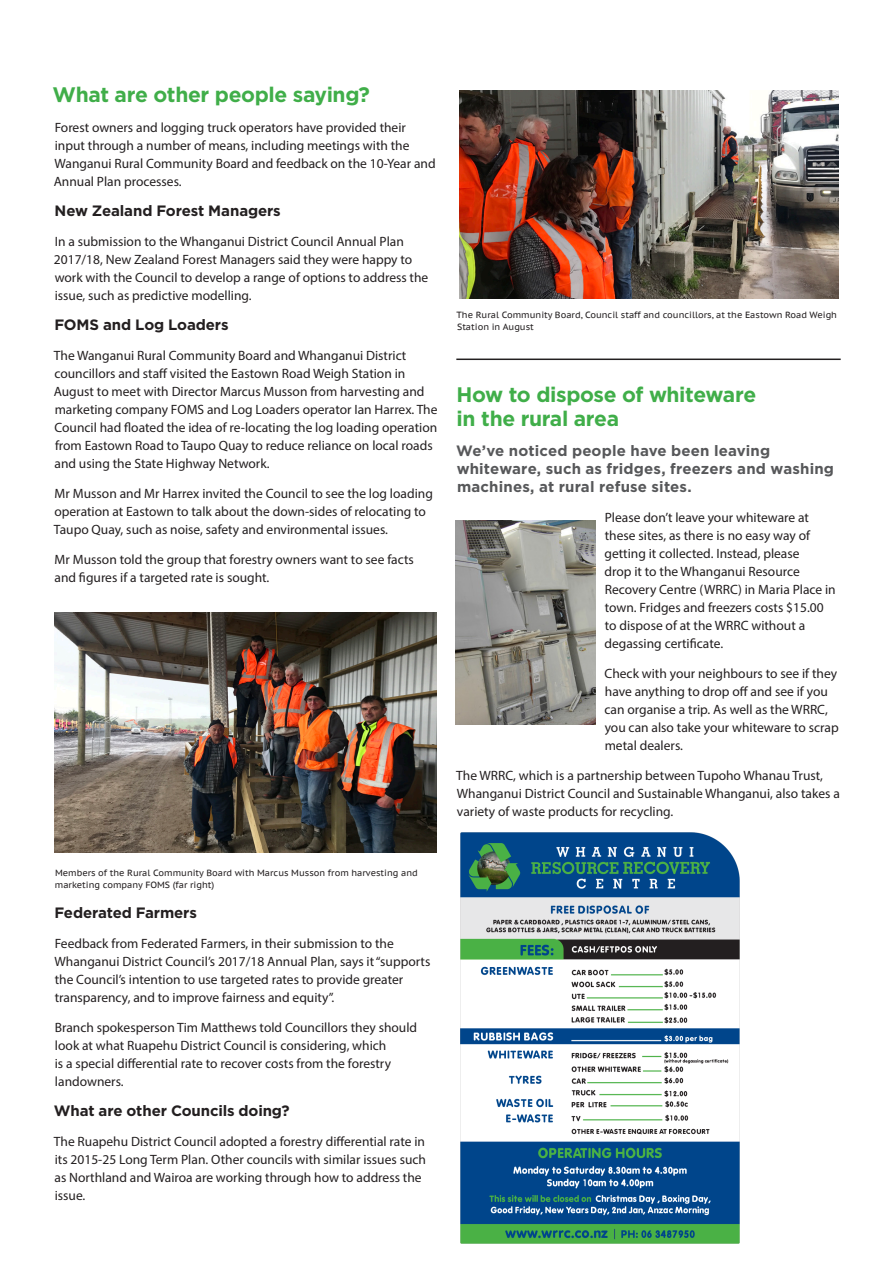
<style>
.page{position:relative;width:893px;height:1263px;background:#fff}
.page>*{position:absolute;margin:0;border:0;box-sizing:border-box;transform-origin:0 0}
.Level_2_Heading{font:700 21px/24px "Gotham";letter-spacing:-.02em;color:#40ae49}
.Intro{font:700 15px/18px "Gotham";letter-spacing:.01em;color:#57585a}
.Subheading{font:700 15px "Gotham";letter-spacing:-.01em;color:#231f20}
.Bodycopy{font:13.5px/18px "Myriad Pro";color:#231f20}
.t1{font:9px/12px "PT Sans Caption";color:#231f20}
</style>
<div class="page">
<hr style="left:456px;top:359px;width:385px;height:1px;background:#231f20">
<img style="left:54px;top:612px;width:383px;height:240px">
<img style="left:460px;top:90px;width:379px;height:208px">
<img style="left:455px;top:521px;width:141px;height:203px">
<img style="left:461px;top:832px;width:279px;height:412px">
<p class="Level_2_Heading" style="left:53px;top:82px;width:319px">What are other people saying?</p>
<p class="Bodycopy" style="left:54px;top:118px;width:383px">Forest owners and logging truck operators have provided their input through a number of means, including meetings with the Wanganui Rural Community Board and feedback on the 10-Year and Annual Plan processes.</p>
<p class="Subheading" style="left:55px;top:201px;width:228px">New Zealand Forest Managers</p>
<p class="Bodycopy" style="left:54px;top:232px;width:376px">In a submission to the Whanganui District Council Annual Plan 2017/18, New Zealand Forest Managers said they were happy to work with the Council to develop a range of options to address the issue, such as predictive modelling.</p>
<p class="Subheading" style="left:55px;top:315px;width:176px">FOMS and Log Loaders</p>
<p class="Bodycopy" style="left:54px;top:346px;width:385px">The Wanganui Rural Community Board and Whanganui District councillors and staff visited the Eastown Road Weigh Station in August to meet with Director Marcus Musson from harvesting and marketing company FOMS and Log Loaders operator Ian Harrex. The Council had floated the idea of re-locating the log loading operation from Eastown Road to Taupo Quay to reduce reliance on local roads and using the State Highway Network.</p>
<p class="Bodycopy" style="left:54px;top:484px;width:380px">Mr Musson and Mr Harrex invited the Council to see the log loading operation at Eastown to talk about the down-sides of relocating to<br>Taupo Quay, such as noise, safety and environmental issues.</p>
<p class="Bodycopy" style="left:55px;top:550px;width:361px">Mr Musson told the group that forestry owners want to see facts and figures if a targeted rate is sought.</p>
<p class="t1" style="left:456px;top:309px;width:382px">The Rural Community Board, Council staff and councillors, at the Eastown Road Weigh<br>Station in August</p>
<p class="Level_2_Heading" style="left:456px;top:382px;width:301px">How to dispose of whiteware in the rural area</p>
<p class="Intro" style="left:456px;top:442px;width:379px">We’ve noticed people have been leaving whiteware, such as fridges, freezers and washing machines, at rural refuse sites.</p>
<p class="Bodycopy" style="left:604px;top:508px;width:233px">Please don’t leave your whiteware at these sites, as there is no easy way of getting it collected. Instead, please<br>drop it to the Whanganui Resource Recovery Centre (WRRC) in Maria Place in town. Fridges and freezers costs $15.00 to dispose of at the WRRC without a degassing certificate.</p>
<p class="Bodycopy" style="left:604px;top:664px;width:236px">Check with your neighbours to see if they have anything to drop off and see if you can organise a trip. As well as the WRRC, you can also take your whiteware to scrap metal dealers.</p>
<p class="Bodycopy" style="left:456px;top:766px;width:385px">The WRRC, which is a partnership between Tupoho Whanau Trust,<br>Whanganui District Council and Sustainable Whanganui, also takes a variety of waste products for recycling.</p>
<p class="t1" style="left:55px;top:867px;width:364px">Members of the Rural Community Board with Marcus Musson from harvesting and marketing company FOMS (far right)</p>
<p class="Subheading" style="left:55px;top:903px;width:144px">Federated Farmers</p>
<p class="Bodycopy" style="left:55px;top:934px;width:377px">Feedback from Federated Farmers, in their submission to the Whanganui District Council’s 2017/18 Annual Plan, says it “supports the Council’s intention to use targeted rates to provide greater transparency, and to improve fairness and equity”.</p>
<p class="Bodycopy" style="left:55px;top:1018px;width:364px">Branch spokesperson Tim Matthews told Councillors they should look at what Ruapehu District Council is considering, which<br>is a special differential rate to recover costs from the forestry landowners.</p>
<p class="Subheading" style="left:54px;top:1101px;width:237px">What are other Councils doing?</p>
<p class="Bodycopy" style="left:54px;top:1132px;width:374px">The Ruapehu District Council adopted a forestry differential rate in its 2015-25 Long Term Plan. Other councils with similar issues such as Northland and Wairoa are working through how to address the issue.</p>
</div>
